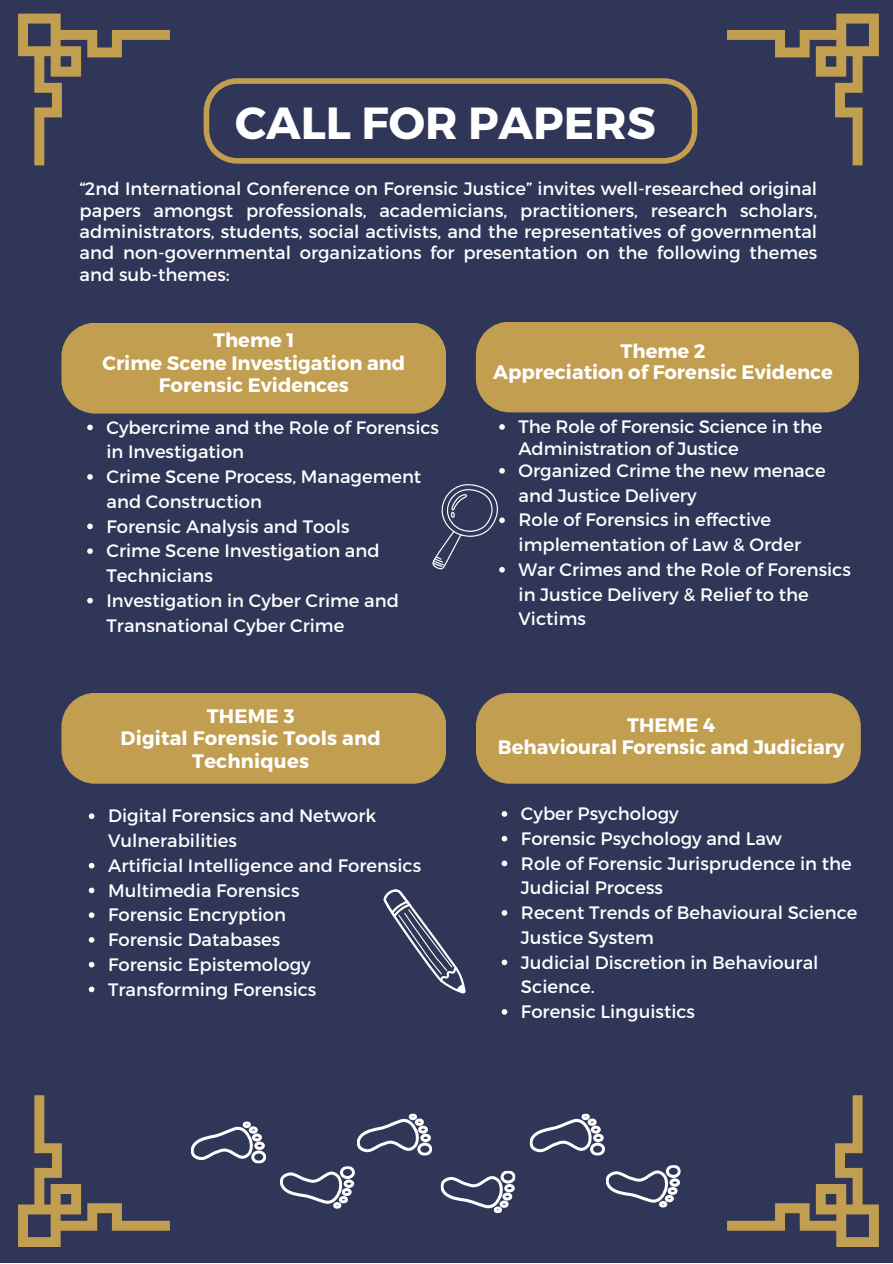
<style>
.page{position:relative;width:893px;height:1264px;background:#fff}
.page>*{position:absolute;margin:0;border:0;box-sizing:border-box;transform-origin:0 0}
.t1{font:700 45px "Montserrat";color:#fff}
.t2{font:700 19.5px/22.5px "Montserrat";color:#fff;text-align:center}
.t3{font:18px/24.8px "Montserrat";color:#fff}
</style>
<div class="page">
<div style="left:0;top:0;width:892px;height:1262px;background:#303658"></div>
<svg style="left:727px;top:14px;width:151px;height:151px"></svg>
<svg style="left:18px;top:14px;width:152px;height:151px"></svg>
<svg style="left:727px;top:1095px;width:151px;height:151px"></svg>
<svg style="left:18px;top:1095px;width:152px;height:151px"></svg>
<div style="left:476px;top:693px;width:384px;height:90px;background:#c29e50"></div>
<div style="left:61px;top:693px;width:385px;height:90px;background:#c29e50"></div>
<svg style="left:203px;top:78px;width:494px;height:86px"></svg>
<svg style="left:191px;top:1121px;width:75px;height:43px"></svg>
<svg style="left:280px;top:1166px;width:75px;height:43px"></svg>
<svg style="left:357px;top:1113px;width:75px;height:43px"></svg>
<svg style="left:440px;top:1170px;width:76px;height:44px"></svg>
<svg style="left:606px;top:1165px;width:75px;height:43px"></svg>
<svg style="left:529px;top:1113px;width:76px;height:43px"></svg>
<svg style="left:383px;top:889px;width:82px;height:104px"></svg>
<div style="left:476px;top:322px;width:382px;height:90px;background:#c29e50"></div>
<svg style="left:499px;top:424px;width:6px;height:6px"></svg>
<svg style="left:499px;top:468px;width:6px;height:5px"></svg>
<svg style="left:432px;top:484px;width:73px;height:88px"></svg>
<div style="left:61px;top:323px;width:385px;height:90px;background:#c29e50"></div>
<svg style="left:87px;top:424px;width:6px;height:6px"></svg>
<svg style="left:87px;top:474px;width:6px;height:5px"></svg>
<svg style="left:87px;top:523px;width:6px;height:6px"></svg>
<svg style="left:87px;top:548px;width:6px;height:6px"></svg>
<svg style="left:87px;top:598px;width:6px;height:5px"></svg>
<svg style="left:501px;top:811px;width:6px;height:5px"></svg>
<svg style="left:501px;top:835px;width:6px;height:6px"></svg>
<svg style="left:501px;top:860px;width:6px;height:6px"></svg>
<svg style="left:501px;top:910px;width:6px;height:5px"></svg>
<svg style="left:501px;top:959px;width:6px;height:6px"></svg>
<svg style="left:501px;top:1009px;width:6px;height:5px"></svg>
<svg style="left:89px;top:813px;width:5px;height:6px"></svg>
<svg style="left:89px;top:862px;width:5px;height:6px"></svg>
<svg style="left:89px;top:887px;width:5px;height:6px"></svg>
<svg style="left:89px;top:912px;width:5px;height:6px"></svg>
<svg style="left:89px;top:937px;width:5px;height:5px"></svg>
<svg style="left:89px;top:961px;width:5px;height:6px"></svg>
<svg style="left:89px;top:986px;width:5px;height:6px"></svg>
<p class="t1" style="left:235px;top:94px;width:422px">CALL FOR PAPERS</p>
<p class="t3" style="left:80px;top:177px;width:739px;line-height:21.3px;text-align:justify">“2nd International Conference on Forensic Justice” invites well-researched original papers amongst professionals, academicians, practitioners, research scholars, administrators, students, social activists, and the representatives of governmental and non-governmental organizations for presentation on the following themes and sub-themes:</p>
<p class="t2" style="left:213px;top:328px;width:83px">Theme 1</p>
<p class="t2" style="left:102px;top:351px;width:304px">Crime Scene Investigation and<br>Forensic Evidences</p>
<p class="t3" style="left:106px;top:414px;width:334px">Cybercrime and the Role of Forensics in Investigation</p>
<p class="t3" style="left:106px;top:463px;width:316px">Crime Scene Process, Management and Construction</p>
<p class="t3" style="left:106px;top:513px;width:244px">Forensic Analysis and Tools</p>
<p class="t3" style="left:106px;top:537px;width:275px">Crime Scene Investigation and<br>Technicians</p>
<p class="t3" style="left:106px;top:587px;width:294px">Investigation in Cyber Crime and<br>Transnational Cyber Crime</p>
<p class="t2" style="left:207px;top:703px;width:89px">THEME 3</p>
<p class="t2" style="left:121px;top:726px;width:261px">Digital Forensic Tools and<br>Techniques</p>
<p class="t3" style="left:108px;top:802px;width:270px">Digital Forensics and Network<br>Vulnerabilities</p>
<p class="t3" style="left:108px;top:852px;width:314px">Artificial Intelligence and Forensics</p>
<p class="t3" style="left:108px;top:876px;width:193px">Multimedia Forensics</p>
<p class="t3" style="left:108px;top:901px;width:179px">Forensic Encryption</p>
<p class="t3" style="left:108px;top:926px;width:174px">Forensic Databases</p>
<p class="t3" style="left:108px;top:951px;width:204px">Forensic Epistemology</p>
<p class="t3" style="left:108px;top:975px;width:210px">Transforming Forensics</p>
<p class="t2" style="left:620px;top:338px;width:86px">Theme 2</p>
<p class="t2" style="left:493px;top:360px;width:341px">Appreciation of Forensic Evidence</p>
<p class="t3" style="left:518px;top:415px;width:305px;line-height:21.3px">The Role of Forensic Science in the<br>Administration of Justice</p>
<p class="t3" style="left:518px;top:457px;width:308px">Organized Crime the new menace and Justice Delivery</p>
<p class="t3" style="left:518px;top:507px;width:284px">Role of Forensics in effective implementation of Law &amp; Order</p>
<p class="t3" style="left:518px;top:556px;width:334px">War Crimes and the Role of Forensics in Justice Delivery &amp; Relief to the<br>Victims</p>
<p class="t2" style="left:627px;top:712px;width:90px">THEME 4</p>
<p class="t2" style="left:498px;top:735px;width:348px">Behavioural Forensic and Judiciary</p>
<p class="t3" style="left:521px;top:800px;width:159px">Cyber Psychology</p>
<p class="t3" style="left:521px;top:825px;width:262px">Forensic Psychology and Law</p>
<p class="t3" style="left:521px;top:850px;width:332px">Role of Forensic Jurisprudence in the<br>Judicial Process</p>
<p class="t3" style="left:521px;top:899px;width:338px">Recent Trends of Behavioural Science<br>Justice System</p>
<p class="t3" style="left:521px;top:948px;width:299px">Judicial Discretion in Behavioural<br>Science.</p>
<p class="t3" style="left:521px;top:998px;width:175px">Forensic Linguistics</p>
</div>
